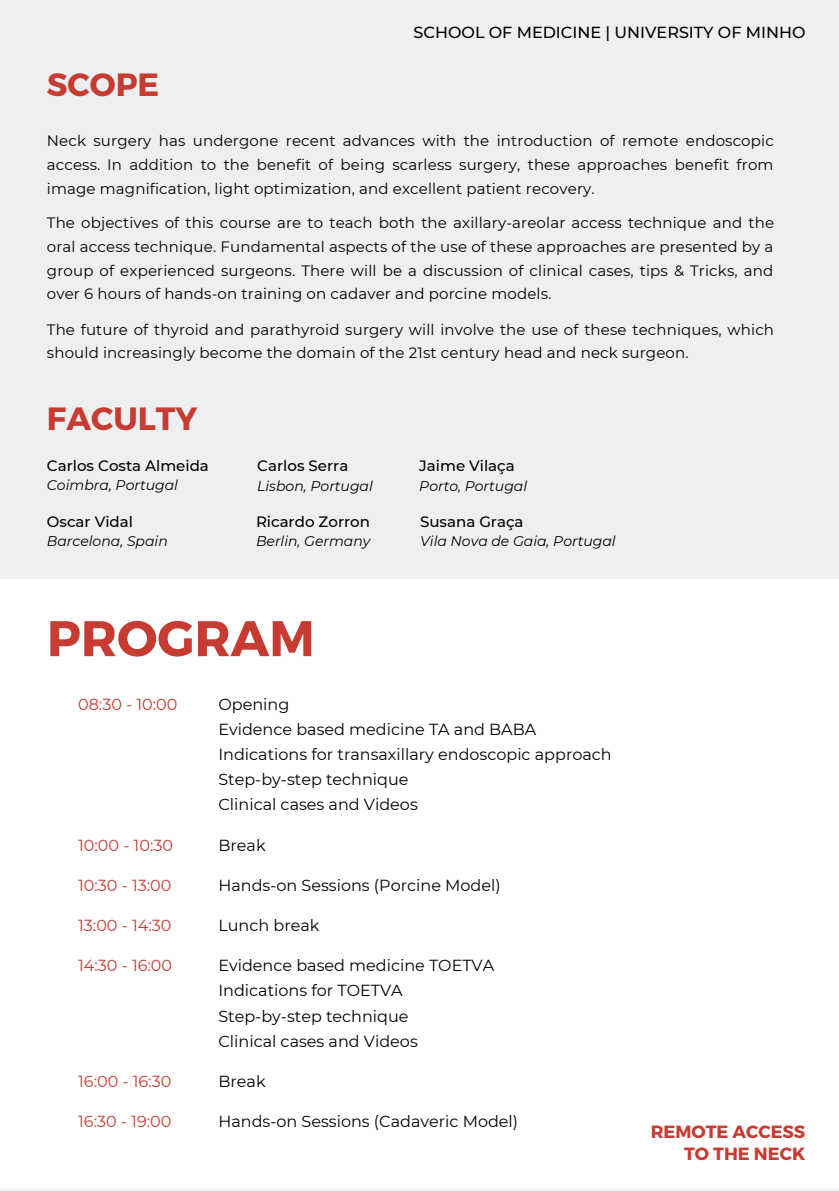
<style>
.page{position:relative;width:839px;height:1191px;background:#fff}
.page>*{position:absolute;margin:0;border:0;box-sizing:border-box;transform-origin:0 0}
.t1{font:700 50px "Montserrat";color:#c63b32}
.t2{font:700 32.2px "Montserrat";color:#c63b32}
.t3{font:700 17.6px/22px "Montserrat";color:#c63b32;text-align:right}
.t4{font:16px/25px "Montserrat";color:#000}
.t5{font:16px "Montserrat";color:#c63b32}
.t6{font:500 16px "Montserrat";color:#000}
.t7{font:15px/23.8px "Montserrat";letter-spacing:.01em;color:#000;text-align:justify}
.t8{font:500 15px "Montserrat";color:#000}
.t9{font:italic 14px "Montserrat";color:#000}
</style>
<div class="page">
<div style="left:0;top:0;width:838px;height:1191px;background:#edeff0"></div>
<div style="left:0;top:579px;width:838px;height:610px;background:#fff"></div>
<p class="t6" style="left:413px;top:23px;width:393px">SCHOOL OF MEDICINE | UNIVERSITY OF MINHO</p>
<h2 class="t2" style="left:47px;top:64px;width:114px">SCOPE</h2>
<p class="t7" style="left:47px;top:129px;width:728px">Neck surgery has undergone recent advances with the introduction of remote endoscopic access. In addition to the benefit of being scarless surgery, these approaches benefit from image magnification, light optimization, and excellent patient recovery.</p>
<p class="t7" style="left:47px;top:211px;width:728px">The objectives of this course are to teach both the axillary-areolar access technique and the oral access technique. Fundamental aspects of the use of these approaches are presented by a group of experienced surgeons. There will be a discussion of clinical cases, tips &amp; Tricks, and over 6 hours of hands-on training on cadaver and porcine models.</p>
<p class="t7" style="left:47px;top:317px;width:728px">The future of thyroid and parathyroid surgery will involve the use of these techniques, which should increasingly become the domain of the 21st century head and neck surgeon.</p>
<h2 class="t2" style="left:47px;top:398px;width:152px">FACULTY</h2>
<p class="t8" style="left:47px;top:457px;width:163px">Carlos Costa Almeida</p>
<p class="t9" style="left:47px;top:476px;width:133px">Coimbra, Portugal</p>
<p class="t8" style="left:47px;top:512px;width:88px">Oscar Vidal</p>
<p class="t9" style="left:47px;top:533px;width:122px">Barcelona, Spain</p>
<p class="t8" style="left:257px;top:457px;width:92px">Carlos Serra</p>
<p class="t9" style="left:257px;top:477px;width:117px">Lisbon, Portugal</p>
<p class="t8" style="left:256px;top:512px;width:115px">Ricardo Zorron</p>
<p class="t9" style="left:256px;top:533px;width:116px">Berlin, Germany</p>
<h1 class="t1" style="left:47px;top:606px;width:269px">PROGRAM</h1>
<p class="t8" style="left:419px;top:457px;width:97px">Jaime Vilaça</p>
<p class="t9" style="left:419px;top:477px;width:109px">Porto, Portugal</p>
<p class="t8" style="left:420px;top:512px;width:105px">Susana Graça</p>
<p class="t9" style="left:420px;top:533px;width:197px">Vila Nova de Gaia, Portugal</p>
<p class="t5" style="left:78px;top:695px;width:101px">08:30 - 10:00</p>
<p class="t4" style="left:218px;top:692px;width:395px">Opening<br>Evidence based medicine TA and BABA<br>Indications for transaxillary endoscopic approach<br>Step-by-step technique<br>Clinical cases and Videos</p>
<p class="t5" style="left:78px;top:835px;width:96px">10:00 - 10:30</p>
<p class="t4" style="left:218px;top:832px;width:49px">Break</p>
<p class="t5" style="left:78px;top:875px;width:95px">10:30 - 13:00</p>
<p class="t4" style="left:218px;top:873px;width:284px">Hands-on Sessions (Porcine Model)</p>
<p class="t5" style="left:78px;top:915px;width:95px">13:00 - 14:30</p>
<p class="t4" style="left:218px;top:913px;width:103px">Lunch break</p>
<p class="t5" style="left:78px;top:956px;width:95px">14:30 - 16:00</p>
<p class="t4" style="left:218px;top:953px;width:277px">Evidence based medicine TOETVA<br>Indications for TOETVA<br>Step-by-step technique</p>
<p class="t4" style="left:218px;top:1028px;width:201px">Clinical cases and Videos</p>
<p class="t5" style="left:78px;top:1071px;width:95px">16:00 - 16:30</p>
<p class="t4" style="left:218px;top:1069px;width:49px">Break</p>
<p class="t5" style="left:78px;top:1112px;width:95px">16:30 - 19:00</p>
<p class="t4" style="left:218px;top:1109px;width:301px">Hands-on Sessions (Cadaveric Model)</p>
<p class="t3" style="left:650px;top:1120px;width:156px">REMOTE ACCESS<br>TO THE NECK</p>
</div>
